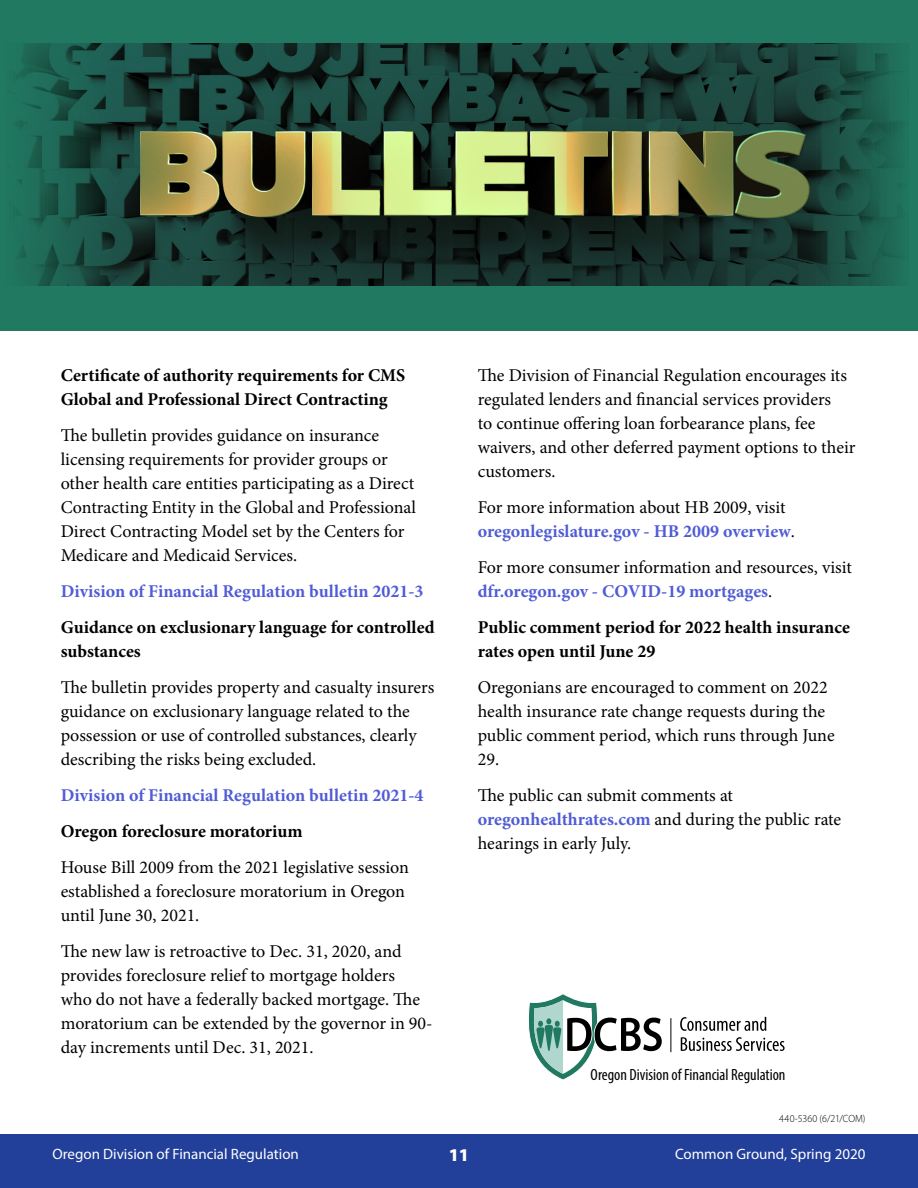
<style>
.page{position:relative;width:918px;height:1188px;background:#fff}
.page>*{position:absolute;margin:0;border:0;box-sizing:border-box;transform-origin:0 0}
.body{font:18px/24px "Minion Pro";color:#000}
.body-2{font:700 18px/24px "Minion Pro";color:#000}
.body-3{font:700 18px "Minion Pro";color:#4f5cd6}
.t1{font:900 18px "Myriad Pro";color:#fff}
.t2{font:condensed 16.2px "Myriad Pro";color:#000}
.t3{font:15px "Myriad Pro";color:#fff}
.heads{font:300 10.5px "Myriad Pro";letter-spacing:.005em;color:#000;scale:.95 1}
.s1{font-weight:700;color:#4f5cd6}
</style>
<div class="page">
<div style="left:0;top:1134px;width:918px;height:54px;background:#223f99"></div>
<div style="left:0;top:0;width:918px;height:330px;background:#217961"></div>
<img style="left:13px;top:43px;width:892px;height:242px">
<hr style="left:670px;top:1018px;width:1px;height:34px;background:#000">
<svg style="left:528px;top:994px;width:134px;height:86px"></svg>
<svg style="left:681px;top:1037px;width:104px;height:14px"></svg>
<svg style="left:680px;top:1017px;width:86px;height:14px"></svg>
<p class="body-2" style="left:61px;top:363px;width:346px">Certificate of authority requirements for CMS<br>Global and Professional Direct Contracting</p>
<p class="body" style="left:61px;top:424px;width:357px">The bulletin provides guidance on insurance licensing requirements for provider groups or other health care entities participating as a Direct Contracting Entity in the Global and Professional Direct Contracting Model set by the Centers for Medicare and Medicaid Services.</p>
<p class="body-3" style="left:61px;top:579px;width:364px">Division of Financial Regulation bulletin 2021-3</p>
<p class="body-2" style="left:61px;top:615px;width:375px">Guidance on exclusionary language for controlled substances</p>
<p class="body" style="left:61px;top:676px;width:375px">The bulletin provides property and casualty insurers guidance on exclusionary language related to the possession or use of controlled substances, clearly describing the risks being excluded.</p>
<p class="body-3" style="left:61px;top:783px;width:364px">Division of Financial Regulation bulletin 2021-4</p>
<p class="body-2" style="left:61px;top:819px;width:243px">Oregon foreclosure moratorium</p>
<p class="body" style="left:61px;top:856px;width:350px">House Bill 2009 from the 2021 legislative session established a foreclosure moratorium in Oregon until June 30, 2021.</p>
<p class="body" style="left:61px;top:940px;width:373px">The new law is retroactive to Dec. 31, 2020, and provides foreclosure relief to mortgage holders<br>who do not have a federally backed mortgage. The moratorium can be extended by the governor in 90- day increments until Dec. 31, 2021.</p>
<p class="body" style="left:478px;top:364px;width:379px">The Division of Financial Regulation encourages its regulated lenders and financial services providers<br>to continue offering loan forbearance plans, fee waivers, and other deferred payment options to their customers.</p>
<p class="body" style="left:478px;top:496px;width:319px">For more information about HB 2009, visit <span class="s1">oregonlegislature.gov - HB 2009 overview</span>.</p>
<p class="body" style="left:478px;top:556px;width:376px">For more consumer information and resources, visit <span class="s1">dfr.oregon.gov - COVID-19 mortgages</span>.</p>
<p class="body-2" style="left:478px;top:615px;width:374px">Public comment period for 2022 health insurance rates open until June 29</p>
<p class="body" style="left:478px;top:676px;width:358px">Oregonians are encouraged to comment on 2022 health insurance rate change requests during the public comment period, which runs through June 29.</p>
<p class="body" style="left:478px;top:784px;width:365px">The public can submit comments at <span class="s1">oregonhealthrates.com</span> and during the public rate hearings in early July.</p>
<p class="t2" style="left:591px;top:1065px;width:196px">Oregon Division of Financial Regulation</p>
<p class="heads" style="left:779px;top:1113px;width:92px">440-5360 (6/21/COM)</p>
<p class="t3" style="left:52px;top:1144px;width:248px">Oregon Division of Financial Regulation</p>
<p class="t1" style="left:449px;top:1145px;width:22px">11</p>
<p class="t3" style="left:675px;top:1144px;width:192px">Common Ground, Spring 2020</p>
</div>
